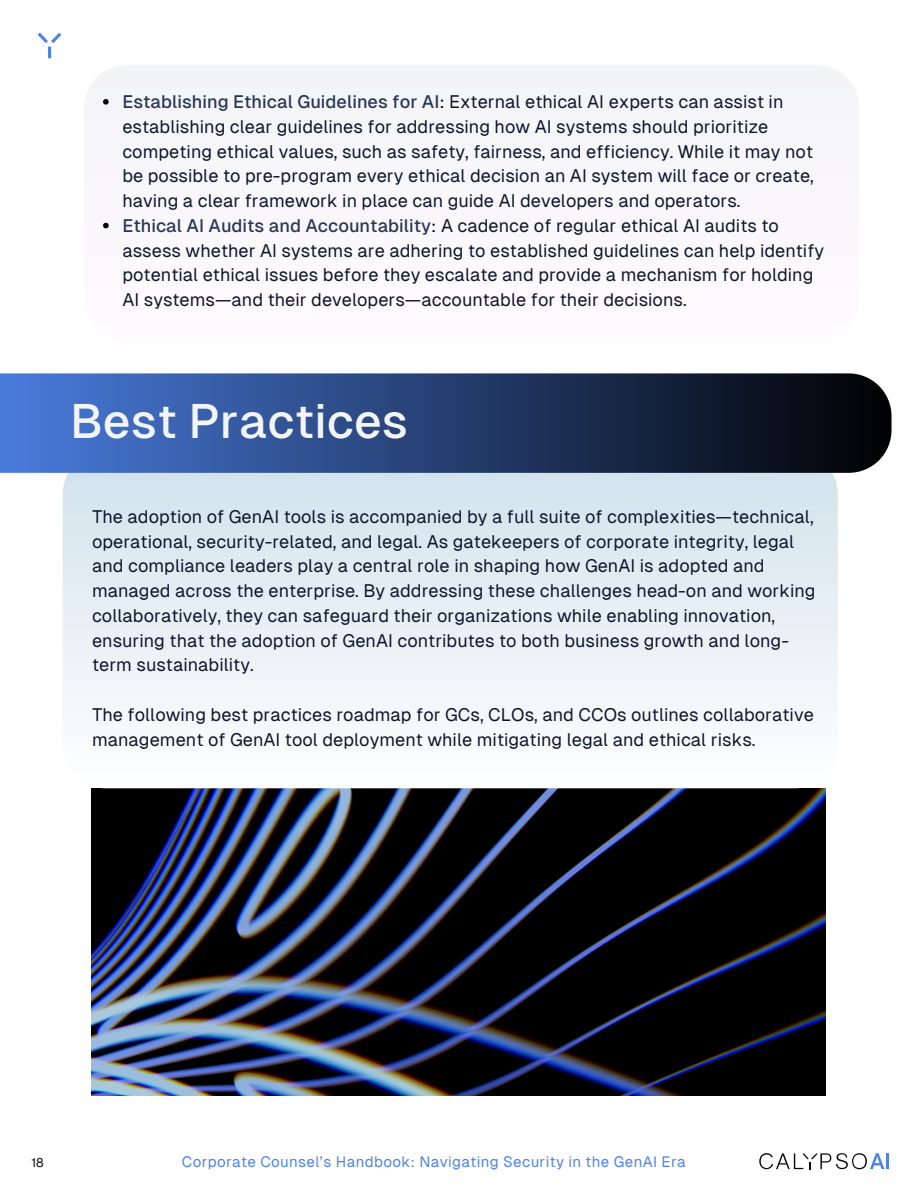
<style>
.page{position:relative;width:918px;height:1188px;background:#fff}
.page>*{position:absolute;margin:0;border:0;box-sizing:border-box;transform-origin:0 0}
.t1{font:500 48px "Geist";color:#f3f4f6}
.t2{font:18px/24.8px "Geist";color:#0c152c}
.t3{font:15px "Geist";letter-spacing:.025em;color:#4d82e8}
.t4{font:12.6px "Geist";color:#0a0b0d}
.s1{font-weight:500;color:#283659}
.s2{color:#000}
</style>
<div class="page">
<svg style="left:38px;top:33px;width:23px;height:25px"></svg>
<img style="left:92px;top:788px;width:734px;height:307px">
<div style="left:85px;top:65px;width:773px;height:164px;background:#f7f6f9"></div>
<svg style="left:103px;top:99px;width:6px;height:6px"></svg>
<svg style="left:103px;top:223px;width:6px;height:5px"></svg>
<svg style="left:63px;top:473px;width:775px;height:242px;fill:#e4edf3"></svg>
<svg style="left:759px;top:1153px;width:126px;height:16px"></svg>
<hr style="left:886px;top:1153px;width:3px;height:16px;background:#4d82e8">
<svg style="left:0;top:373px;width:892px;height:100px;background:#284172"></svg>
<p class="t2" style="left:122px;top:89px;width:693px"><span class="s1">Establishing Ethical Guidelines for AI</span><span class="s2">:</span> External ethical AI experts can assist in establishing clear guidelines for addressing how AI systems should prioritize competing ethical values, such as safety, fairness, and efficiency. While it may not be possible to pre-program every ethical decision an AI system will face or create, having a clear framework in place can guide AI developers and operators.</p>
<p class="t2" style="left:122px;top:213px;width:703px"><span class="s1">Ethical AI Audits and Accountability</span><span class="s2">:</span> A cadence of regular ethical AI audits to assess whether AI systems are adhering to established guidelines can help identify potential ethical issues before they escalate and provide a mechanism for holding AI systems—and their developers—accountable for their decisions.</p>
<p class="t1" style="left:70px;top:394px;width:340px">Best Practices</p>
<h1 class="t2" style="left:92px;top:504px;width:725px">The adoption of GenAI tools is accompanied by a full suite of complexities—technical, operational, security-related, and legal. As gatekeepers of corporate integrity, legal and compliance leaders play a central role in shaping how GenAI is adopted and managed across the enterprise. By addressing these challenges head-on and working collaboratively, they can safeguard their organizations while enabling innovation, ensuring that the adoption of GenAI contributes to both business growth and long&shy;term sustainability.</h1>
<h2 class="t2" style="left:92px;top:702px;width:723px">The following best practices roadmap for GCs, CLOs, and CCOs outlines collaborative management of GenAI tool deployment while mitigating legal and ethical risks.</h2>
<h2 class="t4" style="left:31px;top:1155px;width:14px">18</h2>
<p class="t3" style="left:182px;top:1153px;width:505px">Corporate Counsel’s Handbook: Navigating Security in the GenAI Era</p>
</div>
